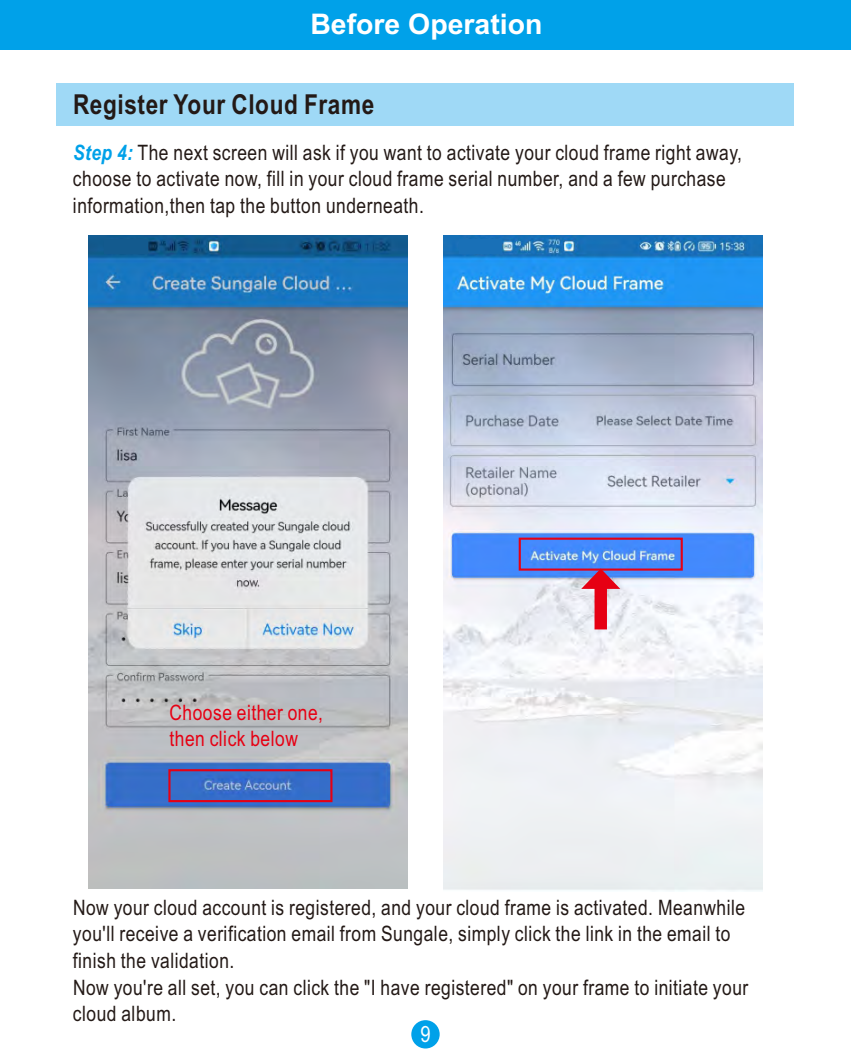
<style>
.page{position:relative;width:851px;height:1063px;background:#fff}
.page>*{position:absolute;margin:0;border:0;box-sizing:border-box;transform-origin:0 0}
.t1{font:700 28.5px "Arial";color:#fff}
.t2{font:700 27.5px "Arial Narrow";letter-spacing:.025em;color:#231916}
.t3{font:22.5px "Arial Narrow";color:#fff}
.t4{font:21.25px/26.5px "Arial Narrow";letter-spacing:.025em;color:#231916}
.t5{font:21.25px/26.5px "Arial Narrow";letter-spacing:.025em;color:#e60013}
.s1{font-weight:700;font-style:italic;color:#00a1e9}
</style>
<div class="page">
<div style="left:0;top:0;width:850px;height:50px;background:#00a1e9"></div>
<div style="left:57px;top:83px;width:737px;height:43px;background:#9fd9f6"></div>
<div style="left:411px;top:1020px;width:28px;height:29px;background:#00a1e9;border-radius:50%"></div>
<img style="left:89px;top:236px;width:319px;height:653px">
<div style="left:168px;top:769px;width:164px;height:33px;border:2px solid #e60013"></div>
<img style="left:443px;top:236px;width:319px;height:655px">
<svg style="left:581px;top:571px;width:39px;height:58px"></svg>
<div style="left:518px;top:538px;width:164px;height:33px;border:2px solid #e60013"></div>
<div style="left:460px;top:239px;width:42px;height:15px;background:#1970b7"></div>
<div style="left:104px;top:239px;width:44px;height:15px;background:#135a8e"></div>
<h1 class="t1" style="left:310px;top:13px;width:233px">Before Operation</h1>
<p class="t2" style="left:73px;top:94px;width:303px">Register Your Cloud Frame</p>
<p class="t4" style="left:73px;top:141px;width:670px"><span class="s1">Step 4:</span> The next screen will ask if you want to activate your cloud frame right away, choose to activate now, fill in your cloud frame serial number, and a few purchase information,then tap the button underneath.</p>
<p class="t5" style="left:169px;top:701px;width:155px">Choose either one, then click below</p>
<p class="t4" style="left:73px;top:896px;width:673px">Now your cloud account is registered, and your cloud frame is activated. Meanwhile you'll receive a verification email from Sungale, simply click the link in the email to finish the validation.</p>
<p class="t4" style="left:73px;top:976px;width:676px">Now you're all set, you can click the "I have registered" on your frame to initiate your cloud album.</p>
<p class="t3" style="left:420px;top:1026px;width:12px">9</p>
</div>
